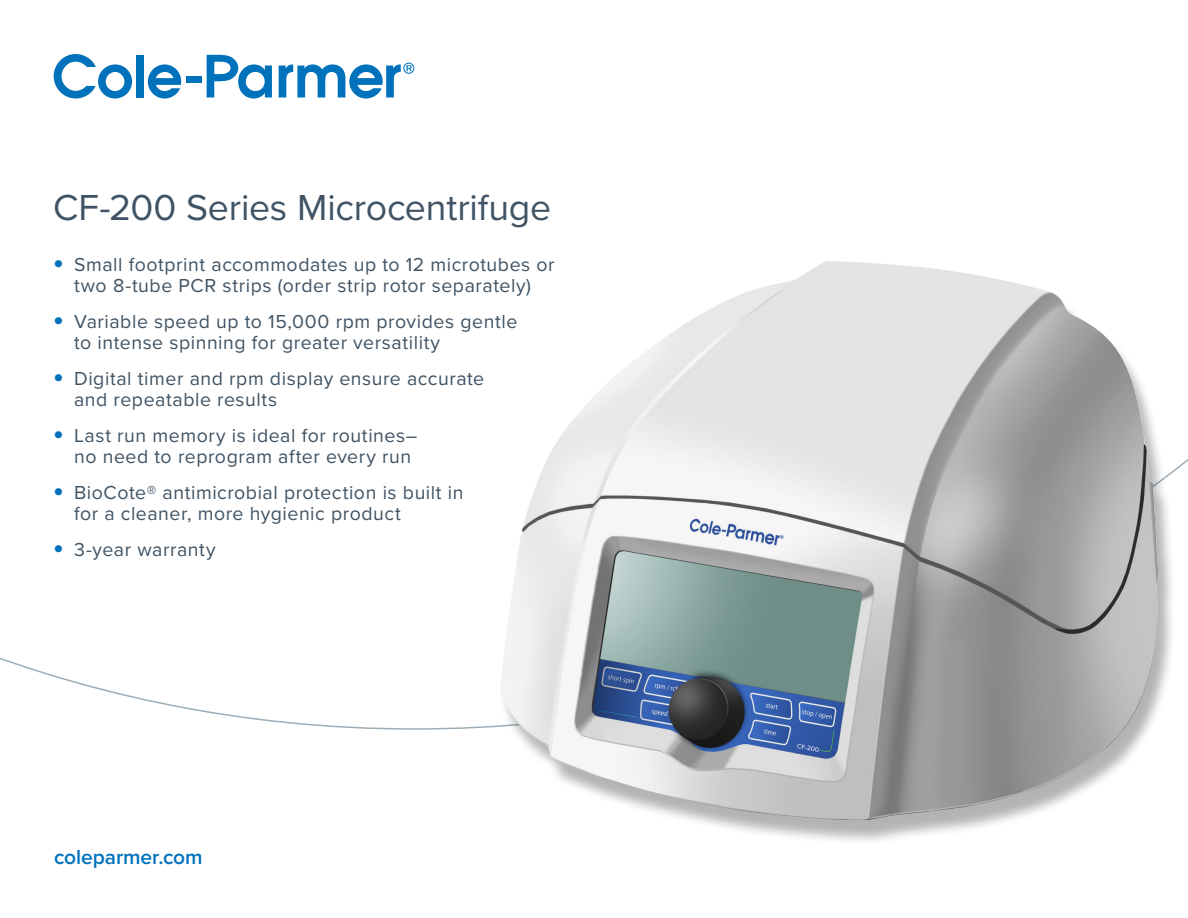
<style>
.page{position:relative;width:1188px;height:918px;background:#fff}
.page>*{position:absolute;margin:0;border:0;box-sizing:border-box;transform-origin:0 0}
.t1{font:37.5px "Proxima Nova";letter-spacing:-.005em;color:#3f5364}
.t2{font:600 21px "Proxima Nova";letter-spacing:-.005em;color:#0072bc}
.t3{font:19.5px/21px "Proxima Nova";letter-spacing:.03em;color:#3f5364}
.s1{font-weight:700;font-size:30px;color:#0072bc}
</style>
<div class="page">
<svg style="left:54px;top:54px;width:78px;height:45px"></svg>
<div style="left:136px;top:55px;width:8px;height:42px;background:#0072bc"></div>
<svg style="left:148px;top:64px;width:33px;height:35px"></svg>
<div style="left:186px;top:76px;width:16px;height:7px;background:#0072bc"></div>
<svg style="left:207px;top:55px;width:65px;height:44px"></svg>
<svg style="left:279px;top:63px;width:135px;height:36px"></svg>
<img style="left:476px;top:261px;width:705px;height:580px">
<h1 class="t1" style="left:53px;top:180px;width:500px">CF-200 Series Microcentrifuge</h1>
<p class="t3" style="left:53px;top:253px;width:503px;text-align:center"><span class="s1">•</span> Small footprint accommodates up to 12 microtubes or two 8-tube PCR strips (order strip rotor separately)</p>
<p class="t3" style="left:74px;top:310px;width:445px;text-indent:-21px"><span class="s1">•</span> Variable speed up to 15,000 rpm provides gentle to intense spinning for greater versatility</p>
<p class="t3" style="left:74px;top:367px;width:412px;text-indent:-21px"><span class="s1">•</span> Digital timer and rpm display ensure accurate and repeatable results</p>
<p class="t3" style="left:74px;top:424px;width:345px;text-indent:-21px"><span class="s1">•</span> Last run memory is ideal for routines– no need to reprogram after every run</p>
<p class="t3" style="left:74px;top:481px;width:391px;text-indent:-21px"><span class="s1">•</span> BioCote® antimicrobial protection is built in for a cleaner, more hygienic product</p>
<p class="t3" style="left:53px;top:538px;width:164px"><span class="s1">•</span> 3-year warranty</p>
<p class="t2" style="left:54px;top:842px;width:150px">coleparmer.com</p>
</div>
